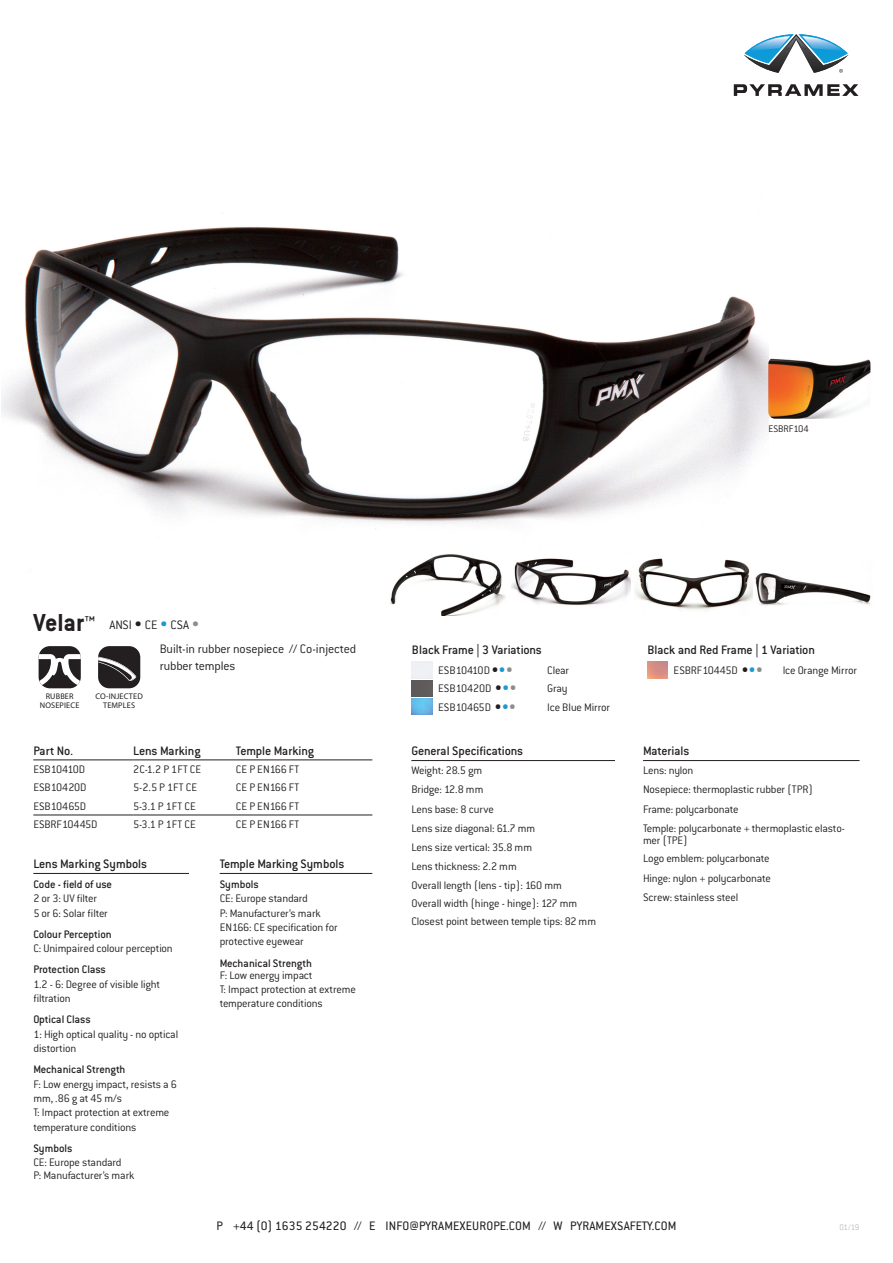
<style>
.page{position:relative;width:893px;height:1263px;background:#fff}
.page>*{position:absolute;margin:0;border:0;box-sizing:border-box;transform-origin:0 0}
.Model_Name{font:700 27px "Conduit ITC Std";letter-spacing:-.005em;color:#231f20}
.Description___no_rul{font:500 13.5px "Conduit ITC Std";letter-spacing:-.01em;color:#231f20}
.t1{font:13.5px "Conduit ITC Std";letter-spacing:.01em;color:#231f20}
.Description___no_rul-2{font:300 13.5px/16.2px "Conduit ITC Std";letter-spacing:-.01em;color:#231f20}
.Part_No{font:300 12px/12px "Conduit ITC Std";letter-spacing:-.015em;color:#231f20}
.Description___no_rul-3{font:300 12px/14.4px "Conduit ITC Std";letter-spacing:-.015em;color:#231f20}
.Description___no_rul-4{font:500 12px/12px "Conduit ITC Std";letter-spacing:-.01em;color:#231f20}
.Part_No-2{font:300 10.5px "Conduit ITC Std";color:#231f20}
.Part_No-3{font:300 9px "Conduit ITC Std";color:#bcbdc0}
.t2{font:8.25px/9.4px "Myriad Pro";letter-spacing:.02em;color:#231f20;text-align:center}
.s1{font-weight:400;font-size:16.5px}
.s2{font-weight:400;font-size:16.5px;color:#1999d6}
.s3{font-weight:400;font-size:16.5px;color:#8c8d8f}
.s4{font-weight:500}
.s5{font-weight:300}
.s6{font-weight:900;font-size:13.8px}
.s7{font-weight:900;font-size:13.8px;color:#1999d6}
.s8{font-weight:900;font-size:13.8px;color:#8c8d8f}
</style>
<div class="page">
<img style="left:1px;top:226px;width:767px;height:363px">
<svg style="left:133px;top:760px;width:239px;height:55px"></svg>
<hr style="left:33px;top:759px;width:100px;height:1px;background:#231f20">
<hr style="left:133px;top:759px;width:103px;height:1px;background:#231f20">
<hr style="left:236px;top:759px;width:136px;height:1px;background:#231f20">
<hr style="left:33px;top:815px;width:100px;height:1px;background:#231f20">
<hr style="left:133px;top:815px;width:103px;height:1px;background:#231f20">
<hr style="left:236px;top:815px;width:136px;height:1px;background:#231f20">
<svg style="left:734px;top:84px;width:125px;height:12px"></svg>
<svg style="left:744px;top:34px;width:105px;height:39px"></svg>
<img style="left:386px;top:555px;width:119px;height:60px">
<img style="left:511px;top:553px;width:119px;height:52px">
<img style="left:635px;top:553px;width:118px;height:58px">
<img style="left:753px;top:558px;width:118px;height:48px">
<hr style="left:33px;top:873px;width:156px;height:1px;background:#231f20">
<hr style="left:220px;top:873px;width:152px;height:1px;background:#231f20">
<img style="left:412px;top:680px;width:20px;height:35px">
<img style="left:768px;top:357px;width:102px;height:62px">
<div style="left:39px;top:646px;width:42px;height:42px;background:#231f20;border-radius:11px"></div>
<svg style="left:39px;top:654px;width:42px;height:34px"></svg>
<div style="left:98px;top:646px;width:42px;height:42px;background:#231f20;border-radius:11px"></div>
<svg style="left:98px;top:654px;width:39px;height:27px"></svg>
<hr style="left:411px;top:760px;width:204px;height:1px;background:#231f20">
<hr style="left:643px;top:760px;width:216px;height:1px;background:#231f20">
<p class="Part_No-2" style="left:768px;top:422px;width:42px">ESBRF104</p>
<p class="Model_Name" style="left:34px;top:606px;width:64px">Velar™</p>
<p class="Description___no_rul-2" style="left:109px;top:616px;width:92px">ANSI <span class="s1">•</span> CE <span class="s2">•</span> CSA <span class="s3">•</span></p>
<p class="Description___no_rul-2" style="left:160px;top:641px;width:198px">Built-in rubber nosepiece // Co-injected rubber temples</p>
<p class="t2" style="left:40px;top:691px;width:41px">RUBBER<br>NOSEPIECE</p>
<p class="t2" style="left:95px;top:691px;width:49px">CO-INJECTED<br>TEMPLES</p>
<p class="Description___no_rul" style="left:33px;top:742px;width:41px">Part No.</p>
<p class="Description___no_rul" style="left:133px;top:742px;width:69px">Lens Marking</p>
<p class="Description___no_rul" style="left:236px;top:742px;width:80px">Temple Marking</p>
<p class="Part_No" style="left:33px;top:763px;width:53px">ESB10410D</p>
<p class="Part_No" style="left:133px;top:763px;width:69px">2C-1.2 P 1FT CE</p>
<p class="Part_No" style="left:236px;top:763px;width:65px">CE P EN166 FT</p>
<p class="Part_No" style="left:33px;top:781px;width:55px">ESB10420D</p>
<p class="Part_No" style="left:133px;top:781px;width:65px">5-2.5 P 1FT CE</p>
<p class="Part_No" style="left:236px;top:781px;width:65px">CE P EN166 FT</p>
<p class="Part_No" style="left:33px;top:799px;width:54px">ESB10465D</p>
<p class="Part_No" style="left:133px;top:799px;width:64px">5-3.1 P 1FT CE</p>
<p class="Part_No" style="left:236px;top:799px;width:65px">CE P EN166 FT</p>
<p class="Part_No" style="left:33px;top:818px;width:66px">ESBRF10445D</p>
<p class="Part_No" style="left:133px;top:818px;width:64px">5-3.1 P 1FT CE</p>
<p class="Part_No" style="left:236px;top:818px;width:65px">CE P EN166 FT</p>
<p class="Description___no_rul" style="left:33px;top:856px;width:115px">Lens Marking Symbols</p>
<p class="Description___no_rul-3" style="left:33px;top:876px;width:80px"><span class="s4">Code - field of use<br></span>2 or 3: UV filter<br>5 or 6: Solar filter</p>
<p class="Description___no_rul-3" style="left:33px;top:926px;width:141px"><span class="s4">Colour Perception<br></span>C: Unimpaired colour perception</p>
<p class="Description___no_rul-3" style="left:33px;top:962px;width:128px"><span class="s4">Protection Class<br></span>1.2 - 6: Degree of visible light filtration</p>
<p class="Description___no_rul-3" style="left:33px;top:1012px;width:146px"><span class="s4">Optical Class<br></span>1: High optical quality - no optical distortion</p>
<p class="Description___no_rul-3" style="left:33px;top:1062px;width:145px"><span class="s4">Mechanical Strength<br></span>F: Low energy impact, resists a 6 mm, .86 g at 45 m/s<br>T: Impact protection at extreme temperature conditions</p>
<p class="Description___no_rul-3" style="left:33px;top:1141px;width:90px"><span class="s4">Symbols<br></span>CE: Europe standard</p>
<p class="Description___no_rul-3" style="left:33px;top:1167px;width:103px">P: Manufacturer’s mark</p>
<p class="Description___no_rul" style="left:220px;top:856px;width:126px">Temple Marking Symbols</p>
<p class="Description___no_rul-3" style="left:220px;top:876px;width:119px"><span class="s4">Symbols<br></span>CE: Europe standard<br>P: Manufacturer’s mark<br>EN166: CE specification for protective eyewear</p>
<p class="Description___no_rul-4" style="left:220px;top:956px;width:94px">Mechanical Strength<br><span class="s5">F: Low energy impact</span></p>
<p class="Description___no_rul-3" style="left:220px;top:982px;width:138px">T: Impact protection at extreme temperature conditions</p>
<p class="Description___no_rul" style="left:412px;top:642px;width:131px">Black Frame | 3 Variations</p>
<p class="Part_No" style="left:438px;top:664px;width:76px">ESB10410D <span class="s6">•</span><span class="s7">•</span><span class="s8">•</span></p>
<p class="Part_No" style="left:547px;top:664px;width:23px">Clear</p>
<p class="Part_No" style="left:438px;top:682px;width:79px">ESB10420D <span class="s6">•</span><span class="s7">•</span><span class="s8">•</span></p>
<p class="Part_No" style="left:547px;top:682px;width:22px">Gray</p>
<p class="Part_No" style="left:438px;top:700px;width:79px">ESB10465D <span class="s6">•</span><span class="s7">•</span><span class="s8">•</span></p>
<p class="Part_No" style="left:547px;top:700px;width:64px">Ice Blue Mirror</p>
<p class="Description___no_rul" style="left:411px;top:743px;width:113px">General Specifications</p>
<p class="Part_No" style="left:411px;top:764px;width:73px">Weight: 28.5 gm</p>
<p class="Part_No" style="left:411px;top:783px;width:74px">Bridge: 12.8 mm</p>
<p class="Part_No" style="left:411px;top:803px;width:84px">Lens base: 8 curve</p>
<p class="Part_No" style="left:411px;top:822px;width:125px">Lens size diagonal: 61.7 mm</p>
<p class="Part_No" style="left:411px;top:841px;width:122px">Lens size vertical: 35.8 mm</p>
<p class="Part_No" style="left:411px;top:860px;width:107px">Lens thickness: 2.2 mm</p>
<p class="Part_No" style="left:411px;top:878px;width:152px">Overall length (lens - tip): 160 mm</p>
<p class="Part_No" style="left:411px;top:897px;width:167px">Overall width (hinge - hinge): 127 mm</p>
<p class="Part_No" style="left:411px;top:915px;width:186px">Closest point between temple tips: 82 mm</p>
<p class="Description___no_rul" style="left:647px;top:641px;width:169px">Black and Red Frame | 1 Variation</p>
<p class="Part_No" style="left:674px;top:663px;width:90px">ESBRF10445D <span class="s6">•</span><span class="s7">•</span><span class="s8">•</span></p>
<p class="Part_No" style="left:783px;top:663px;width:76px">Ice Orange Mirror</p>
<p class="Description___no_rul" style="left:643px;top:743px;width:48px">Materials</p>
<p class="Part_No" style="left:643px;top:764px;width:52px">Lens: nylon</p>
<p class="Part_No" style="left:643px;top:783px;width:172px">Nosepiece: thermoplastic rubber (TPR)</p>
<p class="Part_No" style="left:643px;top:803px;width:97px">Frame: polycarbonate</p>
<p class="Part_No" style="left:643px;top:821px;width:203px">Temple: polycarbonate + thermoplastic elasto&shy;mer (TPE)</p>
<p class="Part_No" style="left:643px;top:852px;width:128px">Logo emblem: polycarbonate</p>
<p class="Part_No" style="left:643px;top:872px;width:129px">Hinge: nylon + polycarbonate</p>
<p class="Part_No" style="left:643px;top:891px;width:97px">Screw: stainless steel</p>
<p class="t1" style="left:217px;top:1217px;width:461px">P +44 (0) 1635 254220 // E INFO@PYRAMEXEUROPE.COM // W PYRAMEXSAFETY.COM</p>
<p class="Part_No-3" style="left:840px;top:1221px;width:21px">01/19</p>
</div>
